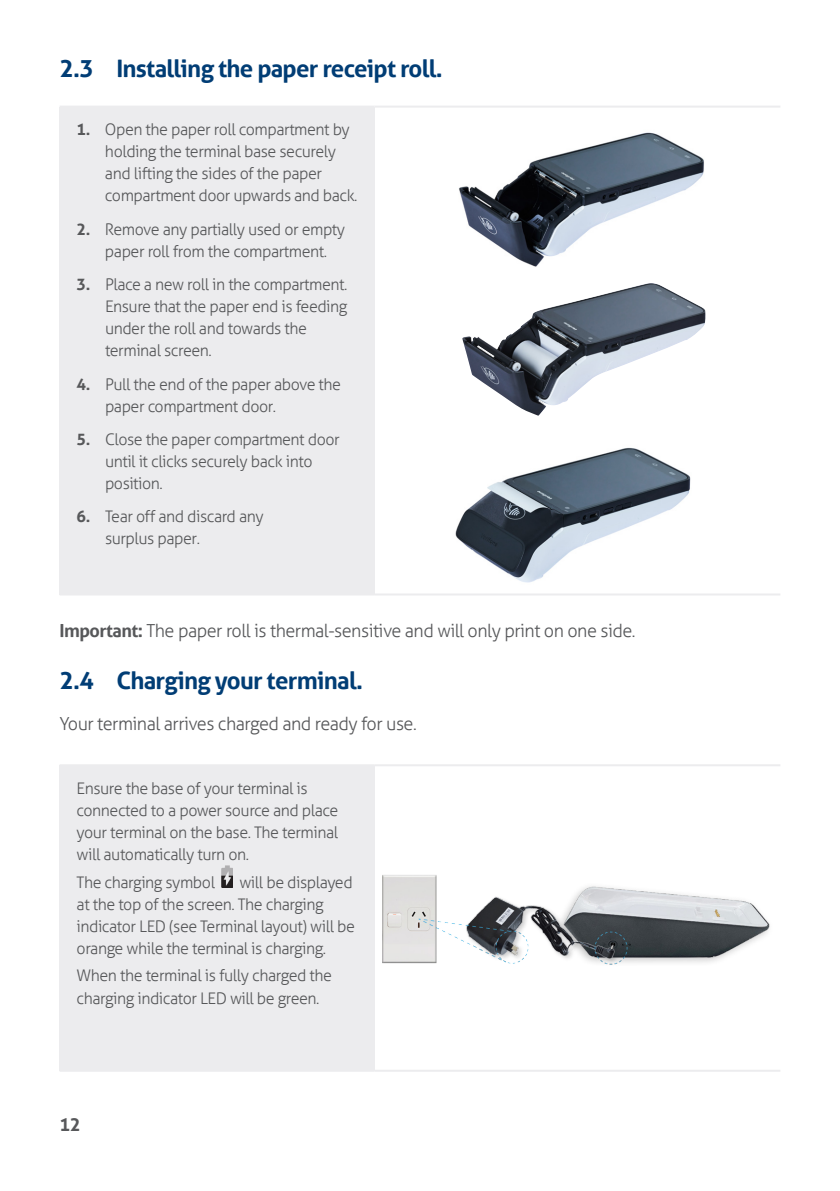
<style>
.page{position:relative;width:840px;height:1191px;background:#fff}
.page>*{position:absolute;margin:0;border:0;box-sizing:border-box;transform-origin:0 0}
.TH2{font:700 24px "Aller";letter-spacing:-.03em;color:#013d75}
.TH2_Numbered{font:700 24px "Aller";letter-spacing:-.03em;color:#013d75}
.Body{font:300 18px "Aller";letter-spacing:-.03em;color:#57585a}
.t1{font:700 18px "Aller";color:#57585a}
.Table_Body{font:300 16px/22px "Aller";letter-spacing:-.03em;color:#57585a}
.s1{font-weight:700}
</style>
<div class="page">
<div style="left:60px;top:107px;width:314px;height:487px;background:#ececee"></div>
<hr style="left:60px;top:106px;width:314px;height:2px;background:#ececee">
<hr style="left:374px;top:106px;width:406px;height:2px;background:#ececee">
<hr style="left:60px;top:593px;width:314px;height:2px;background:#ececee">
<hr style="left:374px;top:593px;width:406px;height:2px;background:#ececee">
<img style="left:459px;top:132px;width:245px;height:135px">
<img style="left:462px;top:283px;width:243px;height:133px">
<img style="left:455px;top:447px;width:236px;height:136px">
<div style="left:60px;top:765px;width:314px;height:305px;background:#ececee"></div>
<hr style="left:60px;top:764px;width:314px;height:2px;background:#ececee">
<hr style="left:374px;top:764px;width:406px;height:2px;background:#ececee">
<hr style="left:60px;top:1069px;width:314px;height:2px;background:#ececee">
<hr style="left:374px;top:1069px;width:406px;height:2px;background:#ececee">
<img style="left:221px;top:865px;width:12px;height:22px">
<img style="left:382px;top:875px;width:388px;height:90px">
<h3 class="TH2" style="left:60px;top:54px;width:384px">2.3 Installing the paper receipt roll.</h3>
<p class="Table_Body" style="left:105px;top:119px;width:254px;text-indent:-28px"><span class="s1">1.</span> Open the paper roll compartment by holding the terminal base securely and lifting the sides of the paper compartment door upwards and back.</p>
<p class="Table_Body" style="left:105px;top:218px;width:241px;text-indent:-28px"><span class="s1">2.</span> Remove any partially used or empty paper roll from the compartment.</p>
<p class="Table_Body" style="left:105px;top:273px;width:244px;text-indent:-28px"><span class="s1">3.</span> Place a new roll in the compartment.<br>Ensure that the paper end is feeding under the roll and towards the terminal screen.</p>
<p class="Table_Body" style="left:105px;top:373px;width:237px;text-indent:-28px"><span class="s1">4.</span> Pull the end of the paper above the paper compartment door.</p>
<p class="Table_Body" style="left:105px;top:428px;width:236px;text-indent:-28px"><span class="s1">5.</span> Close the paper compartment door until it clicks securely back into position.</p>
<p class="Table_Body" style="left:105px;top:505px;width:160px;text-indent:-28px"><span class="s1">6.</span> Tear off and discard any surplus paper.</p>
<p class="Body" style="left:60px;top:619px;width:577px"><span class="s1">Important:</span> The paper roll is thermal-sensitive and will only print on one side.</p>
<h3 class="TH2_Numbered" style="left:60px;top:666px;width:305px">2.4 Charging your terminal.</h3>
<p class="Body" style="left:60px;top:713px;width:358px">Your terminal arrives charged and ready for use.</p>
<p class="Table_Body" style="left:77px;top:777px;width:263px">Ensure the base of your terminal is connected to a power source and place your terminal on the base. The terminal will automatically turn on.</p>
<p class="Table_Body" style="left:77px;top:871px;width:140px">The charging symbol</p>
<p class="Table_Body" style="left:77px;top:871px;width:280px;text-indent:163px">will be displayed at the top of the screen. The charging indicator LED (see Terminal layout) will be orange while the terminal is charging.</p>
<p class="Table_Body" style="left:77px;top:964px;width:257px">When the terminal is fully charged the charging indicator LED will be green.</p>
<p class="t1" style="left:60px;top:1114px;width:23px">12</p>
</div>
